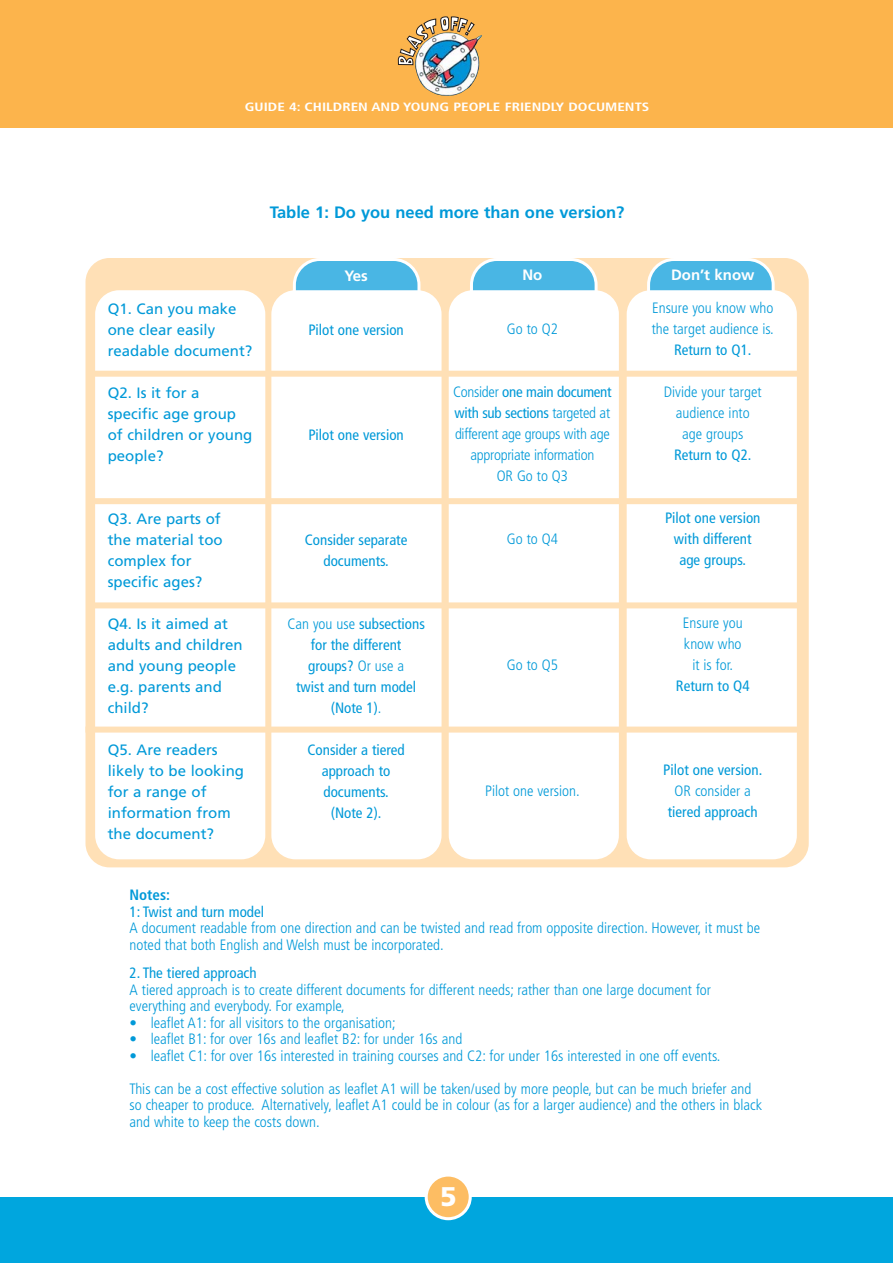
<style>
.page{position:relative;width:893px;height:1263px;background:#fff}
.page>*{position:absolute;margin:0;border:0;box-sizing:border-box;transform-origin:0 0}
.t1{font:900 27px "Frutiger";color:#fff}
.t2{font:700 16.5px "Frutiger";color:#0099d8}
.t3{font:300 condensed 15px/21px "Frutiger";color:#0099d8}
.t4{font:condensed 15px/21px "Frutiger";color:#0099d8;text-align:center}
.t5{font:15px/21px "Frutiger";color:#0099d8}
.t6{font:300 condensed 15px/21px "Frutiger";letter-spacing:-.02em;color:#0099d8;text-align:center}
.t7{font:700 15px "Frutiger";color:#fff}
.t8{font:700 condensed 15px "Frutiger";color:#0099d8}
.t9{font:700 condensed 12px "Frutiger";color:#fff;scale:1.25 1}
.s1{font-weight:300}
.s2{font-weight:400}
</style>
<div class="page">
<div style="left:0;top:1198px;width:892px;height:65px;background:#00a6de"></div>
<div style="left:426px;top:1175px;width:44px;height:44px;background:#fdbd63;border-radius:50%"></div>
<div style="left:424px;top:1174px;width:47px;height:46px;border:3px solid #fff;border-radius:50%"></div>
<div style="left:85px;top:258px;width:723px;height:609px;background:#ffe0b6;border-radius:24px"></div>
<div style="left:294px;top:260px;width:125px;height:81px;background:#49b6e4;border-radius:26px"></div>
<div style="left:293px;top:258px;width:127px;height:84px;border:3px solid #fff;border-radius:26px"></div>
<div style="left:648px;top:260px;width:125px;height:81px;background:#49b6e4;border-radius:26px"></div>
<div style="left:647px;top:258px;width:127px;height:84px;border:3px solid #fff;border-radius:26px"></div>
<div style="left:95px;top:290px;width:170px;height:569px;background:#fff;border-radius:24px"></div>
<div style="left:471px;top:260px;width:125px;height:81px;background:#49b6e4;border-radius:26px"></div>
<div style="left:470px;top:258px;width:127px;height:84px;border:3px solid #fff;border-radius:26px"></div>
<div style="left:271px;top:290px;width:170px;height:569px;background:#fff;border-radius:24px"></div>
<div style="left:448px;top:290px;width:171px;height:569px;background:#fff;border-radius:24px"></div>
<div style="left:626px;top:290px;width:170px;height:569px;background:#fff;border-radius:24px"></div>
<div style="left:94px;top:371px;width:708px;height:6px;background:#ffe0b6"></div>
<div style="left:93px;top:498px;width:708px;height:6px;background:#ffe0b6"></div>
<div style="left:91px;top:602px;width:708px;height:6px;background:#ffe0b6"></div>
<div style="left:85px;top:727px;width:715px;height:6px;background:#ffe0b6"></div>
<div style="left:0;top:0;width:892px;height:128px;background:#fcb44c"></div>
<img style="left:415px;top:35px;width:67px;height:61px">
<img style="left:397px;top:16px;width:78px;height:50px">
<p class="t9" style="left:245px;top:102px;width:325px">GUIDE 4: CHILDREN AND YOUNG PEOPLE FRIENDLY DOCUMENTS</p>
<p class="t2" style="left:270px;top:206px;width:356px">Table 1: Do you need more than one version?</p>
<p class="t5" style="left:108px;top:299px;width:146px">Q1. Can you make one clear easily readable document?</p>
<p class="t5" style="left:108px;top:383px;width:146px">Q2. Is it for a specific age group of children or young people?</p>
<p class="t5" style="left:108px;top:509px;width:117px">Q3. Are parts of the material too complex for specific ages?</p>
<p class="t5" style="left:108px;top:614px;width:136px">Q4. Is it aimed at adults and children and young people e.g. parents and child?</p>
<p class="t5" style="left:108px;top:740px;width:138px">Q5. Are readers likely to be looking for a range of information from the document?</p>
<p class="t7" style="left:344px;top:270px;width:25px">Yes</p>
<p class="t4" style="left:308px;top:320px;width:97px">Pilot one version</p>
<p class="t4" style="left:308px;top:425px;width:97px">Pilot one version</p>
<p class="t4" style="left:305px;top:530px;width:104px">Consider separate documents.</p>
<p class="t4" style="left:287px;top:614px;width:139px"><span class="s1">Can you use</span> subsections for the different groups? <span class="s1">Or use a<br></span>twist and turn model (Note 1)<span class="s1">.</span></p>
<p class="t4" style="left:307px;top:740px;width:99px">Consider a tiered approach to documents. (Note 2).</p>
<p class="t7" style="left:522px;top:269px;width:21px">No</p>
<p class="t3" style="left:507px;top:319px;width:53px">Go to Q2</p>
<p class="t6" style="left:453px;top:382px;width:160px">Consider <span class="s2">one main document with sub sections</span> targeted at different age groups with age appropriate information<br>OR Go to Q3</p>
<p class="t3" style="left:507px;top:529px;width:53px">Go to Q4</p>
<p class="t3" style="left:507px;top:655px;width:53px">Go to Q5</p>
<p class="t3" style="left:485px;top:781px;width:96px">Pilot one version.</p>
<p class="t7" style="left:671px;top:269px;width:85px">Don’t know</p>
<p class="t3" style="left:651px;top:298px;width:124px">Ensure you know who the target audience is.</p>
<p class="t4" style="left:674px;top:340px;width:79px">Return to Q1.</p>
<p class="t3" style="left:664px;top:382px;width:99px;text-align:center">Divide your target audience into age groups</p>
<p class="t4" style="left:674px;top:445px;width:79px">Return to Q2.</p>
<p class="t4" style="left:665px;top:508px;width:97px">Pilot one version with different age groups.</p>
<p class="t3" style="left:682px;top:613px;width:61px;text-align:center">Ensure you know who it is for.</p>
<p class="t4" style="left:676px;top:676px;width:75px">Return to Q4</p>
<p class="t4" style="left:663px;top:760px;width:100px">Pilot one version.</p>
<p class="t3" style="left:674px;top:781px;width:78px">OR consider a</p>
<p class="t4" style="left:668px;top:802px;width:91px">tiered approach</p>
<p class="t8" style="left:129px;top:889px;width:42px">Notes:</p>
<p class="t4" style="left:129px;top:902px;width:136px">1: Twist and turn model</p>
<p class="t3" style="left:129px;top:921px;width:632px;line-height:16.5px">A document readable from one direction and can be twisted and read from opposite direction. However, it must be noted that both English and Welsh must be incorporated.</p>
<p class="t4" style="left:129px;top:964px;width:129px">2. The tiered approach</p>
<p class="t3" style="left:129px;top:983px;width:583px;line-height:16.5px">A tiered approach is to create different documents for different needs; rather than one large document for everything and everybody. For example,</p>
<p class="t3" style="left:129px;top:1013px;width:267px">• leaflet A1: for all visitors to the organisation;</p>
<p class="t3" style="left:129px;top:1030px;width:334px">• leaflet B1: for over 16s and leaflet B2: for under 16s and</p>
<p class="t3" style="left:129px;top:1040px;width:623px;line-height:33px">• leaflet C1: for over 16s interested in training courses and C2: for under 16s interested in one off events.<br>This can be a cost effective solution as leaflet A1 will be taken/used by more people, but can be much briefer and</p>
<p class="t3" style="left:129px;top:1098px;width:634px;line-height:16.5px">so cheaper to produce. Alternatively, leaflet A1 could be in colour (as for a larger audience) and the others in black and white to keep the costs down.</p>
<h1 class="t1" style="left:440px;top:1186px;width:18px">5</h1>
</div>
